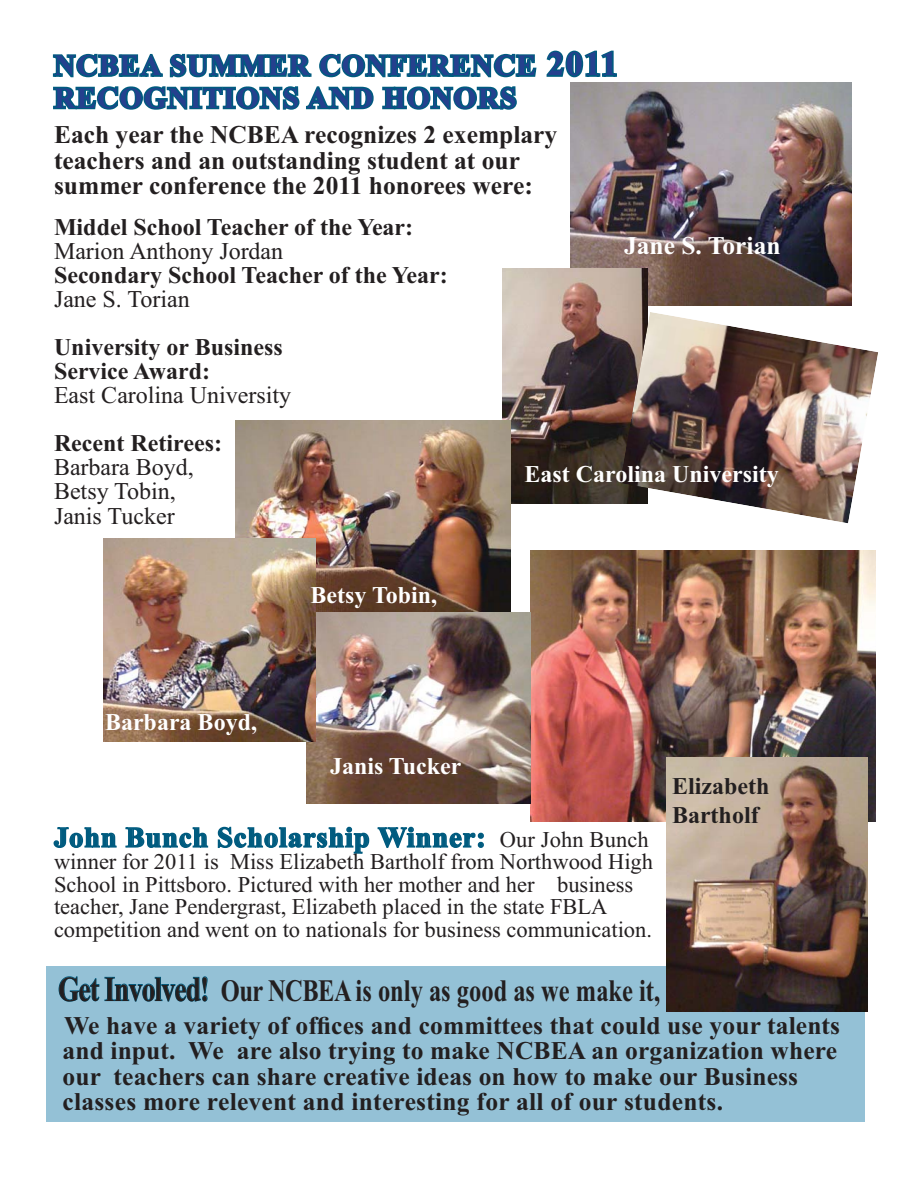
<style>
.page{position:relative;width:918px;height:1188px;background:#fff}
.page>*{position:absolute;margin:0;border:0;box-sizing:border-box;transform-origin:0 0}
.t1{font:700 31.2px "Times New Roman";color:#231f20;scale:.78 1}
.t2{font:700 29.4px/32.4px "Times New Roman";letter-spacing:.04em;color:#25408e}
.t3{font:700 28.5px "Times New Roman";letter-spacing:.03em;color:#005b7f}
.t4{font:700 25.5px/25.5px "Times New Roman";letter-spacing:.005em;color:#231f20}
.t5{font:700 25.5px "Times New Roman";color:#fff}
.t6{font:700 24px/24px "Times New Roman";color:#231f20}
.t7{font:24px/24.8px "Times New Roman";color:#231f20}
.t8{font:700 24px "Times New Roman";color:#fff}
.t9{font:22.5px/22.5px "Times New Roman";color:#231f20}
.s1{font-size:34.35px}
.s2{font-weight:400;font-size:22.5px;color:#231f20}
.s3{font-size:35.1px}
</style>
<div class="page">
<img style="left:530px;top:550px;width:346px;height:271px">
<img style="left:570px;top:83px;width:281px;height:223px">
<img style="left:503px;top:268px;width:145px;height:236px">
<img style="left:620px;top:312px;width:258px;height:211px">
<img style="left:236px;top:420px;width:275px;height:192px">
<img style="left:306px;top:612px;width:224px;height:192px">
<svg style="left:546px;top:50px;width:71px;height:28px"></svg>
<svg style="left:52px;top:53px;width:485px;height:57px"></svg>
<img style="left:104px;top:538px;width:211px;height:204px">
<svg style="left:53px;top:827px;width:64px;height:21px"></svg>
<svg style="left:125px;top:827px;width:84px;height:21px"></svg>
<svg style="left:217px;top:802px;width:153px;height:52px"></svg>
<svg style="left:377px;top:826px;width:107px;height:22px"></svg>
<div style="left:46px;top:966px;width:818px;height:156px;background:#94c1d6"></div>
<svg style="left:58px;top:976px;width:150px;height:26px"></svg>
<img style="left:666px;top:758px;width:202px;height:253px">
<p class="t2" style="left:54px;top:53px;width:566px">NCBEA SUMMER CONFERENCE <span class="s1">2011<br></span>RECOGNITIONS AND HONORS</p>
<p class="t4" style="left:54px;top:125px;width:505px">Each year the NCBEA recognizes 2 exemplary teachers and an outstanding student at our summer conference the 2011 honorees were:</p>
<p class="t6" style="left:54px;top:217px;width:361px">Middel School Teacher of the Year:</p>
<p class="t7" style="left:54px;top:241px;width:231px">Marion Anthony Jordan</p>
<p class="t6" style="left:54px;top:265px;width:395px">Secondary School Teacher of the Year:</p>
<p class="t7" style="left:54px;top:289px;width:137px">Jane S. Torian</p>
<p class="t6" style="left:54px;top:337px;width:230px">University or Business<br>Service Award:</p>
<p class="t7" style="left:54px;top:385px;width:239px">East Carolina University</p>
<p class="t6" style="left:54px;top:433px;width:170px">Recent Retirees:</p>
<p class="t7" style="left:54px;top:457px;width:141px">Barbara Boyd,<br>Betsy Tobin,<br>Janis Tucker</p>
<p class="t8" style="left:105px;top:714px;width:154px">Barbara Boyd,</p>
<p class="t8" style="left:311px;top:587px;width:128px">Betsy Tobin,</p>
<p class="t8" style="left:330px;top:758px;width:133px">Janis Tucker</p>
<p class="t5" style="left:624px;top:237px;width:158px">Jane S. Torian</p>
<p class="t8" style="left:524px;top:466px;width:256px">East Carolina University</p>
<p class="t6" style="left:672px;top:774px;width:99px;line-height:28.8px">Elizabeth<br>Bartholf</p>
<p class="t3" style="left:54px;top:828px;width:596px">John Bunch Scholarship Winner: <span class="s2">Our John Bunch</span></p>
<p class="t9" style="left:54px;top:853px;width:601px">winner for 2011 is Miss Elizabeth Bartholf from Northwood High School in Pittsboro. Pictured with her mother and her business teacher, Jane Pendergrast, Elizabeth placed in the state FBLA competition and went on to nationals for business communication.</p>
<p class="t1" style="left:58px;top:980px;width:774px"><span class="s3">Get Involved!</span> Our NCBEA is only as good as we make it,</p>
<p class="t4" style="left:62px;top:1015px;width:779px">We have a variety of offices and committees that could use your talents and input. We are also trying to make NCBEA an organization where our teachers can share creative ideas on how to make our Business classes more relevent and interesting for all of our students.</p>
</div>
